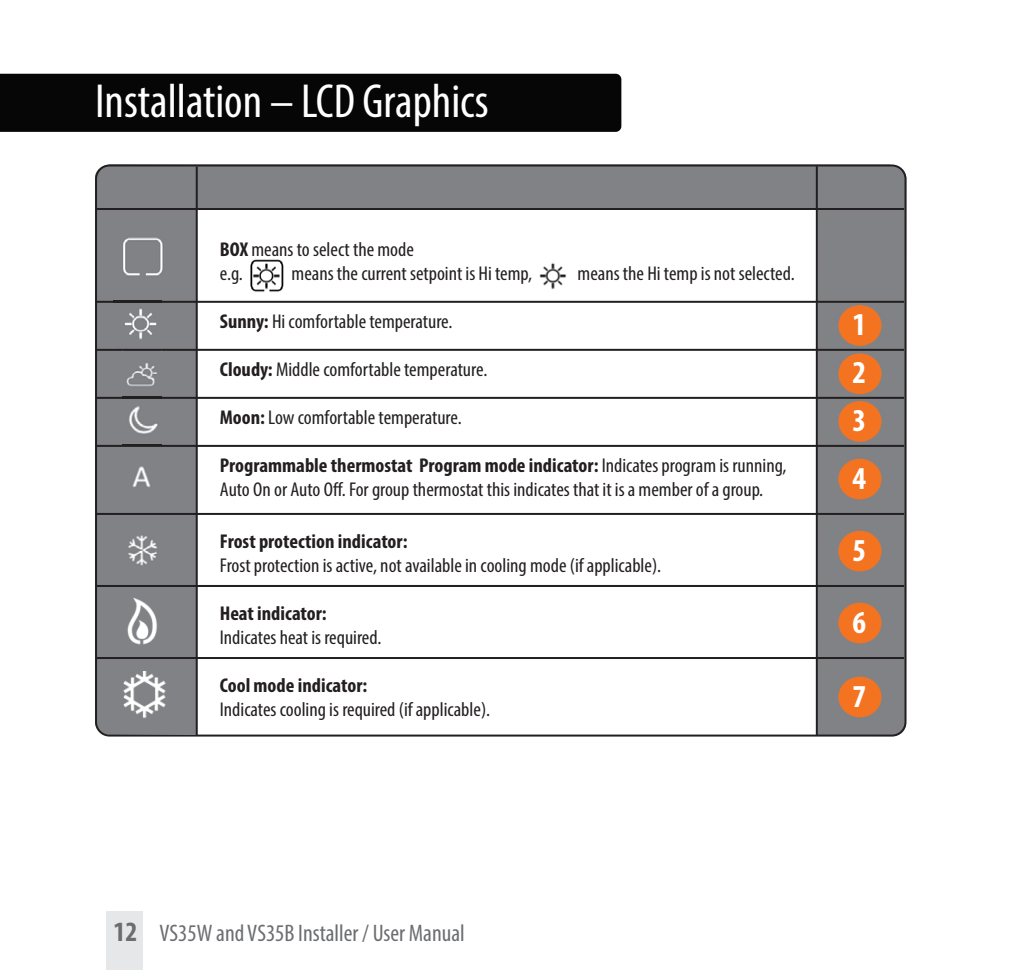
<style>
.page{position:relative;width:1020px;height:970px;background:#fff}
.page>*{position:absolute;margin:0;border:0;box-sizing:border-box;transform-origin:0 0}
.t1{font:condensed 48px "Myriad Pro";color:#fff}
.t2{font:700 condensed 32px/48px "Myriad Pro";color:#fff;text-align:justify}
.t3{font:condensed 24px "Myriad Pro";color:#6c6d70}
.t4{font:condensed 20px/24px "Myriad Pro";color:#231f20}
.t5{font:700 condensed 20px "Myriad Pro";color:#231f20}
.s1{font-weight:700}
.s2{font-weight:700;font-size:28px}
</style>
<div class="page">
<div style="left:817px;top:173px;width:89px;height:563px;background:#808285"></div>
<div style="left:0;top:74px;width:621px;height:58px;background:#050605"></div>
<div style="left:95px;top:210px;width:101px;height:525px;background:#808285"></div>
<div style="left:95px;top:164px;width:810px;height:44px;background:#808285"></div>
<div style="left:95px;top:164px;width:811px;height:572px;border:4px solid #231f20;border-radius:14px"></div>
<hr style="left:96px;top:208px;width:807px;height:2px;background:#231f20">
<hr style="left:96px;top:301px;width:807px;height:2px;background:#231f20">
<hr style="left:96px;top:349px;width:807px;height:2px;background:#231f20">
<hr style="left:96px;top:397px;width:807px;height:2px;background:#231f20">
<hr style="left:96px;top:445px;width:807px;height:2px;background:#231f20">
<hr style="left:96px;top:513px;width:807px;height:2px;background:#231f20">
<hr style="left:96px;top:585px;width:807px;height:2px;background:#231f20">
<hr style="left:96px;top:657px;width:807px;height:2px;background:#231f20">
<hr style="left:196px;top:167px;width:2px;height:569px;background:#231f20">
<img style="left:114px;top:300px;width:48px;height:49px">
<img style="left:118px;top:233px;width:48px;height:50px">
<img style="left:122px;top:350px;width:40px;height:95px">
<img style="left:122px;top:399px;width:40px;height:1px">
<img style="left:122px;top:454px;width:40px;height:49px">
<img style="left:122px;top:526px;width:40px;height:50px">
<img style="left:250px;top:259px;width:34px;height:33px">
<img style="left:539px;top:263px;width:28px;height:27px">
<div style="left:838px;top:305px;width:43px;height:41px;background:#f47321;border-radius:50%"></div>
<div style="left:838px;top:353px;width:43px;height:41px;background:#f47321;border-radius:50%"></div>
<div style="left:838px;top:401px;width:43px;height:40px;background:#f47321;border-radius:50%"></div>
<div style="left:838px;top:459px;width:43px;height:40px;background:#f47321;border-radius:50%"></div>
<div style="left:838px;top:531px;width:43px;height:40px;background:#f47321;border-radius:50%"></div>
<hr style="left:815px;top:166px;width:2px;height:569px;background:#231f20">
<div style="left:106px;top:911px;width:37px;height:58px;background:#e6e7e9"></div>
<img style="left:118px;top:589px;width:50px;height:63px">
<div style="left:838px;top:602px;width:43px;height:41px;background:#f47321;border-radius:50%"></div>
<div style="left:838px;top:676px;width:43px;height:41px;background:#f47321;border-radius:50%"></div>
<img style="left:117px;top:671px;width:56px;height:47px">
<h1 class="t1" style="left:95px;top:83px;width:395px">Installation – LCD Graphics</h1>
<p class="t4" style="left:220px;top:239px;width:196px"><span class="s1">BOX</span> means to select the mode e.g.</p>
<p class="t4" style="left:291px;top:263px;width:242px">means the current setpoint is Hi temp,</p>
<p class="t4" style="left:577px;top:263px;width:219px">means the Hi temp is not selected.</p>
<p class="t4" style="left:220px;top:311px;width:234px"><span class="s1">Sunny:</span> Hi comfortable temperature.</p>
<p class="t4" style="left:220px;top:359px;width:269px"><span class="s1">Cloudy:</span> Middle comfortable temperature.</p>
<p class="t4" style="left:220px;top:407px;width:243px"><span class="s1">Moon:</span> Low comfortable temperature.</p>
<p class="t4" style="left:220px;top:455px;width:568px"><span class="s1">Programmable thermostat Program mode indicator:</span> Indicates program is running,<br>Auto On or Auto Off. For group thermostat this indicates that it is a member of a group.</p>
<p class="t5" style="left:220px;top:534px;width:189px">Frost protection indicator:</p>
<p class="t4" style="left:220px;top:555px;width:443px">Frost protection is active, not available in cooling mode (if applicable).</p>
<p class="t5" style="left:220px;top:606px;width:108px">Heat indicator:</p>
<p class="t4" style="left:220px;top:627px;width:163px">Indicates heat is required.</p>
<p class="t5" style="left:220px;top:678px;width:149px">Cool mode indicator:</p>
<p class="t4" style="left:220px;top:699px;width:272px">Indicates cooling is required (if applicable).</p>
<h2 class="t2" style="left:852px;top:303px;width:15px">1<br>2<br>3</h2>
<h2 class="t2" style="left:852px;top:456px;width:15px">4</h2>
<h2 class="t2" style="left:852px;top:528px;width:15px">5</h2>
<h2 class="t2" style="left:852px;top:600px;width:15px">6</h2>
<h2 class="t2" style="left:852px;top:674px;width:15px">7</h2>
<p class="t3" style="left:114px;top:923px;width:352px"><span class="s2">12</span> VS35W and VS35B Installer / User Manual</p>
</div>
